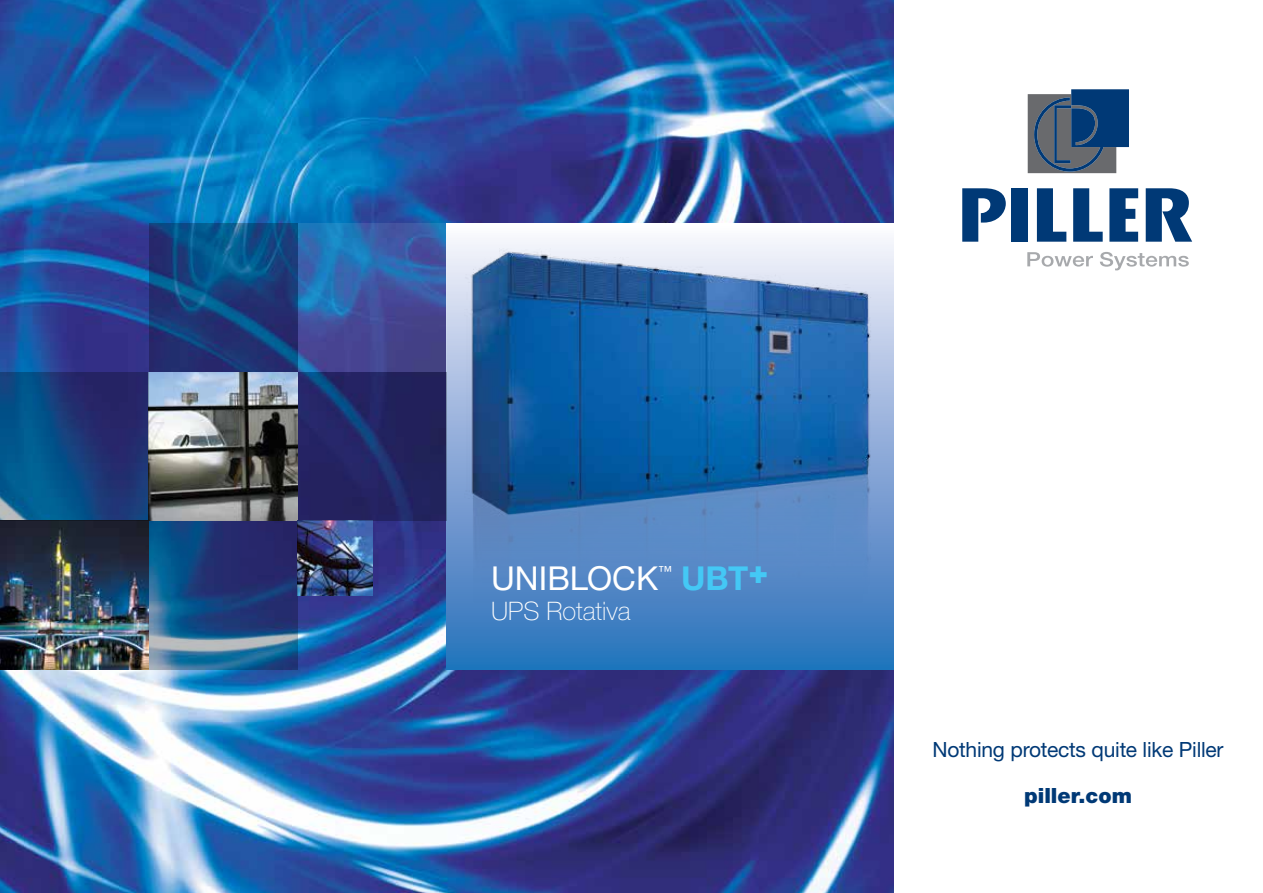
<style>
.page{position:relative;width:1263px;height:893px;background:#fff}
.page>*{position:absolute;margin:0;border:0;box-sizing:border-box;transform-origin:0 0}
.t1{font:33px "Helvetica Neue LTW1 G";color:#fff}
.t2{font:700 33px "Helvetica Neue LTW1 G";color:#44c8f5}
.t3{font:100 25.5px "Helvetica Neue LTW1 G";color:#fff}
.t4{font:21px "Helvetica Neue LTW1 G";letter-spacing:-.01em;color:#003976}
.t5{font:900 21px "Helvetica Neue LTW1 G";color:#003976}
.t6{font:13.95px "Helvetica Neue LTW1 G";color:#fff}
</style>
<div class="page">
<img style="left:0;top:0;width:893px;height:893px">
<div style="left:446px;top:223px;width:447px;height:447px;background:linear-gradient(to right,#fefeff,#fefeff)"></div>
<img style="left:448px;top:231px;width:445px;height:439px">
<img style="left:0;top:521px;width:149px;height:149px">
<img style="left:149px;top:372px;width:149px;height:149px">
<svg style="left:298px;top:223px;width:148px;height:149px;background:#3959a2"></svg>
<img style="left:298px;top:521px;width:74px;height:74px">
<svg style="left:962px;top:188px;width:44px;height:54px"></svg>
<div style="left:1012px;top:188px;width:16px;height:54px;background:#003976"></div>
<svg style="left:1037px;top:188px;width:29px;height:54px"></svg>
<svg style="left:1073px;top:188px;width:30px;height:54px"></svg>
<svg style="left:1109px;top:188px;width:29px;height:54px"></svg>
<svg style="left:1146px;top:188px;width:46px;height:54px"></svg>
<svg style="left:1028px;top:89px;width:101px;height:84px;background:#455f7c"></svg>
<svg style="left:1027px;top:252px;width:66px;height:15px"></svg>
<svg style="left:1100px;top:252px;width:89px;height:18px"></svg>
<svg style="left:0;top:372px;width:149px;height:149px;background:#16427d"></svg>
<svg style="left:149px;top:223px;width:149px;height:149px;background:#16417d"></svg>
<svg style="left:149px;top:521px;width:149px;height:149px;background:#294f85"></svg>
<svg style="left:298px;top:372px;width:148px;height:149px;background:#222663"></svg>
<h1 class="t1" style="left:491px;top:558px;width:168px">UNIBLOCK</h1>
<p class="t6" style="left:658px;top:562px;width:15px">™</p>
<h1 class="t2" style="left:681px;top:558px;width:89px">UBT<sup>+</sup></h1>
<p class="t3" style="left:491px;top:596px;width:141px">UPS Rotativa</p>
<p class="t4" style="left:932px;top:737px;width:293px">Nothing protects quite like Piller</p>
<p class="t5" style="left:1024px;top:783px;width:109px">piller.com</p>
</div>
